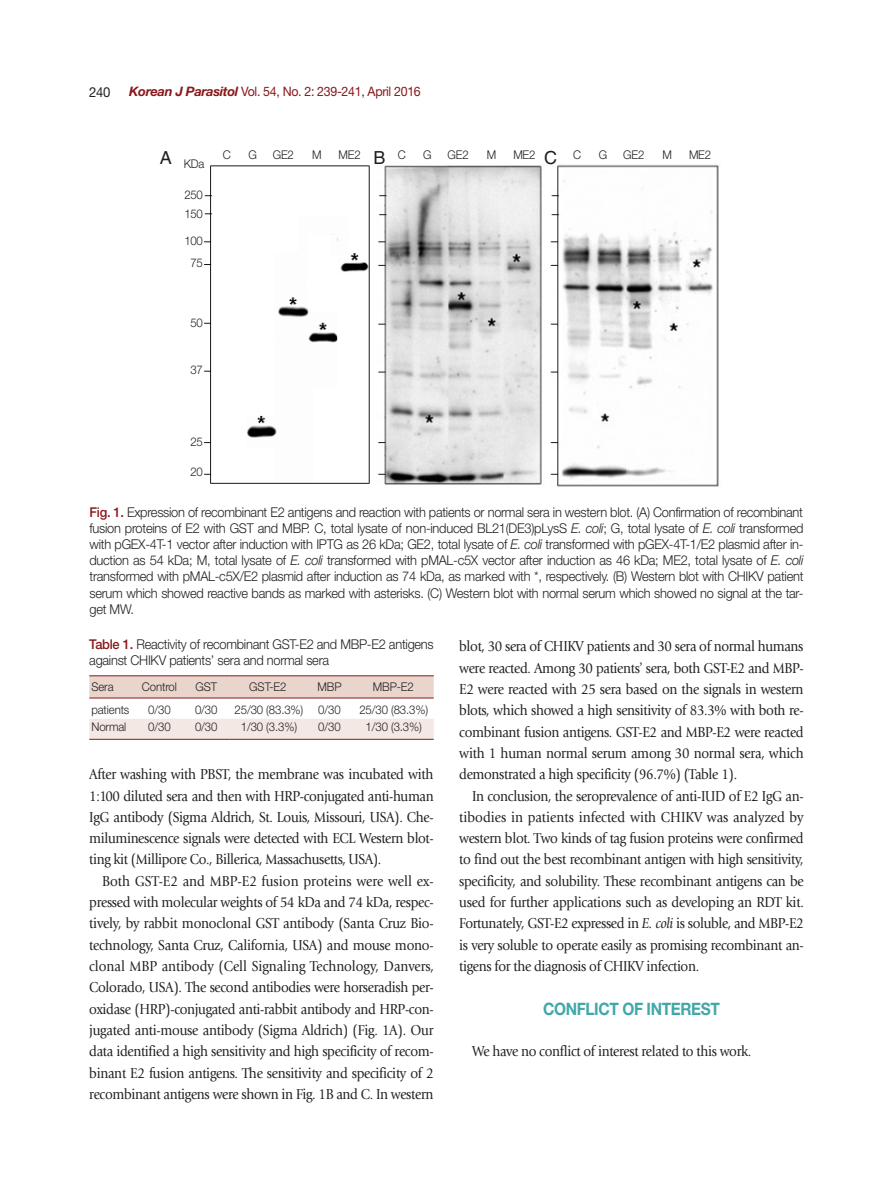
<style>
.page{position:relative;width:893px;height:1191px;background:#fff}
.page>*{position:absolute;margin:0;border:0;box-sizing:border-box;transform-origin:0 0}
.t1{font:18px "Helvetica LT Std";color:#231f20}
.본문_대제목{font:700 17.1px "Helvetica Neue LT Std";letter-spacing:-.025em;color:#41a7a9;scale:.9 1}
.본문{font:15px/21.3px "Giovanni Std";letter-spacing:-.025em;color:#231f20;text-align:justify;scale:.9 1}
.하시라{font:13.8px "Helvetica Neue LT Std";color:#231f20;scale:.95 1}
.표_제목__그림_설명{font:300 13.5px/16.2px "Helvetica Neue LT Std";letter-spacing:-.02em;color:#231f20;scale:.95 1}
.하시라-2{font:13.05px "Helvetica Neue LT Std";letter-spacing:-.025em;color:#88181b;scale:.95 1}
.표_본문{font:300 12px "Helvetica Neue LT Std";letter-spacing:-.01em;color:#231f20;scale:.95 1}
.표_제목__그림_설명-2{font:300 12px "Helvetica Neue LT Std";letter-spacing:-.02em;color:#231f20;scale:.95 1}
.s1{font-weight:700;font-style:italic}
.s2{font-weight:500;color:#88181b}
.s3{font-style:italic}
.s4{font-family:"Minion Pro"}
</style>
<div class="page">
<svg style="left:89px;top:676px;width:345px;height:63px"></svg>
<hr style="left:89px;top:675px;width:47px;height:1px;background:#88181b">
<hr style="left:136px;top:675px;width:47px;height:1px;background:#88181b">
<hr style="left:183px;top:675px;width:47px;height:1px;background:#88181b">
<hr style="left:230px;top:675px;width:76px;height:1px;background:#88181b">
<hr style="left:306px;top:675px;width:47px;height:1px;background:#88181b">
<hr style="left:353px;top:675px;width:81px;height:1px;background:#88181b">
<hr style="left:89px;top:698px;width:47px;height:1px;background:#88181b">
<hr style="left:136px;top:698px;width:47px;height:1px;background:#88181b">
<hr style="left:183px;top:698px;width:47px;height:1px;background:#88181b">
<hr style="left:230px;top:698px;width:76px;height:1px;background:#88181b">
<hr style="left:306px;top:698px;width:47px;height:1px;background:#88181b">
<hr style="left:353px;top:698px;width:81px;height:1px;background:#88181b">
<hr style="left:89px;top:739px;width:47px;height:1px;background:#88181b">
<hr style="left:136px;top:739px;width:47px;height:1px;background:#88181b">
<hr style="left:183px;top:739px;width:47px;height:1px;background:#88181b">
<hr style="left:230px;top:739px;width:76px;height:1px;background:#88181b">
<hr style="left:306px;top:739px;width:47px;height:1px;background:#88181b">
<hr style="left:353px;top:739px;width:81px;height:1px;background:#88181b">
<img style="left:205px;top:165px;width:337px;height:320px">
<img style="left:550px;top:164px;width:169px;height:323px">
<p class="하시라" style="left:89px;top:83px;width:24px">240</p>
<p class="하시라-2" style="left:129px;top:84px;width:308px"><span class="s1">Korean J Parasitol</span> Vol. 54, No. 2: 239-241, April 2016</p>
<p class="t1" style="left:160px;top:147px;width:14px">A</p>
<p class="표_제목__그림_설명-2" style="left:223px;top:147px;width:10px">C</p>
<p class="표_제목__그림_설명-2" style="left:248px;top:147px;width:10px">G</p>
<p class="표_제목__그림_설명-2" style="left:273px;top:147px;width:24px">GE2</p>
<p class="표_제목__그림_설명-2" style="left:312px;top:147px;width:11px">M</p>
<p class="표_제목__그림_설명-2" style="left:339px;top:147px;width:25px">ME2</p>
<p class="t1" style="left:373px;top:147px;width:14px">B</p>
<p class="표_제목__그림_설명-2" style="left:513px;top:147px;width:25px">ME2</p>
<p class="t1" style="left:544px;top:147px;width:14px">C</p>
<p class="표_제목__그림_설명-2" style="left:689px;top:147px;width:25px">ME2</p>
<p class="표_제목__그림_설명-2" style="left:398px;top:147px;width:10px">C</p>
<p class="표_제목__그림_설명-2" style="left:423px;top:147px;width:10px">G</p>
<p class="표_제목__그림_설명-2" style="left:448px;top:147px;width:24px">GE2</p>
<p class="표_제목__그림_설명-2" style="left:487px;top:147px;width:11px">M</p>
<p class="표_제목__그림_설명-2" style="left:573px;top:147px;width:10px">C</p>
<p class="표_제목__그림_설명-2" style="left:599px;top:147px;width:10px">G</p>
<p class="표_제목__그림_설명-2" style="left:623px;top:147px;width:24px">GE2</p>
<p class="표_제목__그림_설명-2" style="left:662px;top:147px;width:11px">M</p>
<p class="표_제목__그림_설명-2" style="left:184px;top:156px;width:23px">KDa</p>
<p class="표_제목__그림_설명-2" style="left:184px;top:187px;width:21px">250</p>
<p class="표_제목__그림_설명-2" style="left:184px;top:206px;width:21px">150</p>
<p class="표_제목__그림_설명-2" style="left:184px;top:233px;width:21px">100</p>
<p class="표_제목__그림_설명-2" style="left:191px;top:256px;width:15px">75</p>
<p class="표_제목__그림_설명-2" style="left:191px;top:315px;width:15px">50</p>
<p class="표_제목__그림_설명-2" style="left:191px;top:362px;width:15px">37</p>
<p class="표_제목__그림_설명-2" style="left:191px;top:434px;width:15px">25</p>
<p class="표_제목__그림_설명-2" style="left:191px;top:464px;width:15px">20</p>
<p class="표_제목__그림_설명" style="left:90px;top:503px;width:753px;text-align:justify"><span class="s2">Fig. 1.</span> Expression of recombinant E2 antigens and reaction with patients or normal sera in western blot. (A) Confirmation of recombinant fusion proteins of E2 with GST and MBP. C, total lysate of non-induced BL21(DE3)pLysS <span class="s3">E. coli</span>; G, total lysate of <span class="s3">E. coli</span> transformed with pGEX-4T-1 vector after induction with IPTG as 26 kDa; GE2, total lysate of <span class="s3">E. coli</span> transformed with pGEX-4T-1/E2 plasmid after in&shy;duction as 54 kDa; M, total lysate of <span class="s3">E. coli</span> transformed with pMAL-c5X vector after induction as 46 kDa; ME2, total lysate of <span class="s3">E. coli </span>transformed with pMAL-c5X/E2 plasmid after induction as 74 kDa, as marked with *, respectively. (B) Western blot with CHIKV patient serum which showed reactive bands as marked with asterisks. (C) Western blot with normal serum which showed no signal at the tar&shy;get MW.</p>
<p class="표_제목__그림_설명" style="left:89px;top:635px;width:364px"><span class="s2">Table 1.</span> Reactivity of recombinant GST-E2 and MBP-E2 antigens against CHIKV patients’ sera and normal sera</p>
<p class="표_본문" style="left:91px;top:679px;width:25px">Sera</p>
<p class="표_본문" style="left:142px;top:679px;width:38px">Control</p>
<p class="표_본문" style="left:195px;top:679px;width:24px">GST</p>
<p class="표_본문" style="left:249px;top:679px;width:41px">GST-E2</p>
<p class="표_본문" style="left:318px;top:679px;width:27px">MBP</p>
<p class="표_본문" style="left:373px;top:679px;width:45px">MBP-E2</p>
<p class="표_본문" style="left:91px;top:702px;width:42px">patients</p>
<p class="표_본문" style="left:148px;top:702px;width:25px">0/30</p>
<p class="표_본문" style="left:195px;top:702px;width:25px">0/30</p>
<p class="표_본문" style="left:235px;top:702px;width:74px">25/30 (83.3%)</p>
<p class="표_본문" style="left:318px;top:702px;width:25px">0/30</p>
<p class="표_본문" style="left:359px;top:702px;width:74px">25/30 (83.3%)</p>
<p class="표_본문" style="left:91px;top:719px;width:38px">Normal</p>
<p class="표_본문" style="left:148px;top:719px;width:25px">0/30</p>
<p class="표_본문" style="left:195px;top:719px;width:25px">0/30</p>
<p class="표_본문" style="left:241px;top:719px;width:61px">1/30 (3.3%)</p>
<p class="표_본문" style="left:318px;top:719px;width:25px">0/30</p>
<p class="표_본문" style="left:366px;top:719px;width:61px">1/30 (3.3%)</p>
<p class="본문" style="left:89px;top:764px;width:384px">After washing with PBST, the membrane was incubated with 1:100 diluted sera and then with HRP-conjugated anti-human IgG antibody (Sigma Aldrich, St. Louis, Missouri, USA). Che&shy;miluminescence signals were detected with ECL Western blot&shy;ting kit (Millipore Co., Billerica, Massachusetts, USA).</p>
<p class="본문" style="left:89px;top:870px;width:384px;text-indent:13px">Both GST-E2 and MBP-E2 fusion proteins were well ex&shy;pressed with molecular weights of 54 kDa and 74 kDa, respec&shy;tively, by rabbit monoclonal GST antibody (Santa Cruz Bio&shy;technology, Santa Cruz, California, USA) and mouse mono&shy;clonal MBP antibody (Cell Signaling Technology, Danvers, Colorado, USA). The second antibodies were horseradish per&shy;oxidase (HRP)-conjugated anti-rabbit antibody and HRP-con&shy;jugated anti-mouse antibody (Sigma Aldrich) (Fig. 1A). Our data identified a high sensitivity and high specificity of recom&shy;binant E2 fusion antigens. The sensitivity and specificity of 2 recombinant antigens were shown in Fig. 1B and C. In western</p>
<p class="본문" style="left:459px;top:636px;width:384px">blot, 30 sera of CHIKV patients and 30 sera of normal humans were reacted. Among 30 patients<span class="s4">’</span> sera, both GST-E2 and MBP-E2 were reacted with 25 sera based on the signals in western blots, which showed a high sensitivity of 83.3% with both re&shy;combinant fusion antigens. GST-E2 and MBP-E2 were reacted with 1 human normal serum among 30 normal sera, which demonstrated a high specificity (96.7%) (Table 1).</p>
<p class="본문" style="left:459px;top:785px;width:384px;text-indent:13px">In conclusion, the seroprevalence of anti-IUD of E2 IgG an&shy;tibodies in patients infected with CHIKV was analyzed by western blot. Two kinds of tag fusion proteins were confirmed to find out the best recombinant antigen with high sensitivity, specificity, and solubility. These recombinant antigens can be used for further applications such as developing an RDT kit.<br>Fortunately, GST-E2 expressed in <span class="s3">E. coli</span> is soluble, and MBP-E2 is very soluble to operate easily as promising recombinant an&shy;tigens for the diagnosis of CHIKV infection.</p>
<p class="본문_대제목" style="left:543px;top:998px;width:198px">CONFLICT OF INTEREST</p>
<p class="본문" style="left:472px;top:1040px;width:312px">We have no conflict of interest related to this work.</p>
</div>
